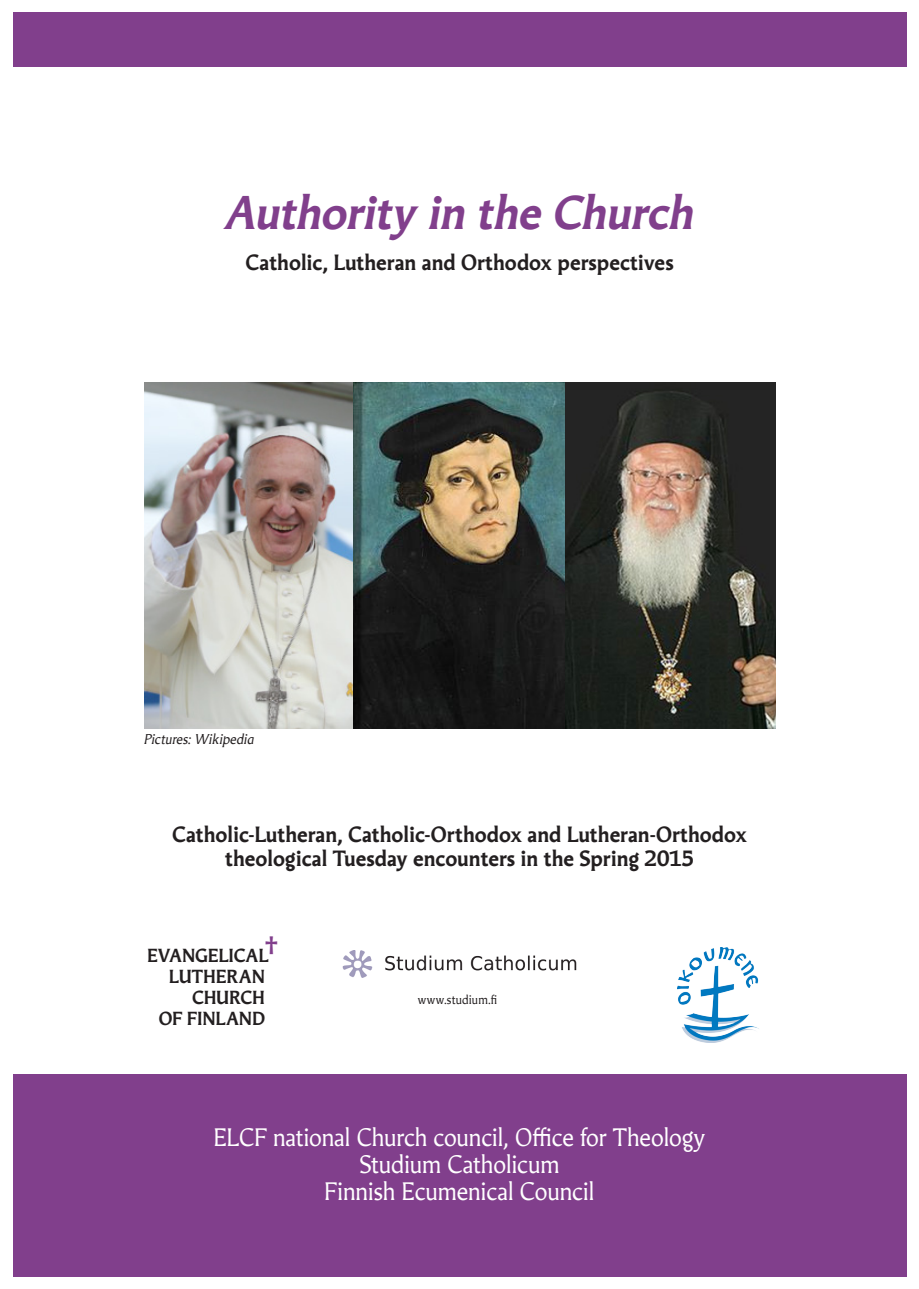
<style>
.page{position:relative;width:919px;height:1289px;background:#fff}
.page>*{position:absolute;margin:0;border:0;box-sizing:border-box;transform-origin:0 0}
.t1{font:italic 700 45px "Martti";letter-spacing:-.01em;color:#813f8c}
.t2{font:24px/27px "Martti";letter-spacing:-.01em;color:#fff;text-align:center}
.t3{font:700 21px/24px "Martti";letter-spacing:-.005em;color:#231f20;text-align:center}
.t4{font:700 18px "Martti Display";letter-spacing:-.01em;color:#231f20}
.t5{font:italic 13.5px "Martti";color:#231f20}
.t6{font:12px "Martti";letter-spacing:.01em;color:#231f20}
.s1{color:#813f8c}
</style>
<div class="page">
<img style="left:144px;top:382px;width:421px;height:346px">
<img style="left:565px;top:382px;width:210px;height:346px">
<div style="left:13px;top:13px;width:893px;height:54px;background:#813f8c"></div>
<div style="left:13px;top:1074px;width:893px;height:202px;background:#813f8c"></div>
<img style="left:677px;top:947px;width:82px;height:95px">
<img style="left:342px;top:950px;width:235px;height:28px">
<h1 class="t1" style="left:225px;top:183px;width:471px">Authority in the Church</h1>
<p class="t3" style="left:245px;top:250px;width:429px">Catholic, Lutheran and Orthodox perspectives</p>
<p class="t5" style="left:144px;top:730px;width:112px">Pictures: Wikipedia</p>
<p class="t3" style="left:172px;top:821px;width:576px">Catholic-Lutheran, Catholic-Orthodox and Lutheran-Orthodox theological Tuesday encounters in the Spring 2015</p>
<p class="t4" style="left:147px;top:945px;width:131px">EVANGELICAL<span class="s1">¤</span></p>
<p class="t4" style="left:169px;top:966px;width:98px">LUTHERAN</p>
<p class="t4" style="left:192px;top:987px;width:74px">CHURCH</p>
<p class="t4" style="left:159px;top:1008px;width:108px">OF FINLAND</p>
<p class="t6" style="left:417px;top:992px;width:81px">www.studium.fi</p>
<p class="t2" style="left:213px;top:1123px;width:493px">ELCF national Church council, Office for Theology<br>Studium Catholicum<br>Finnish Ecumenical Council</p>
</div>
